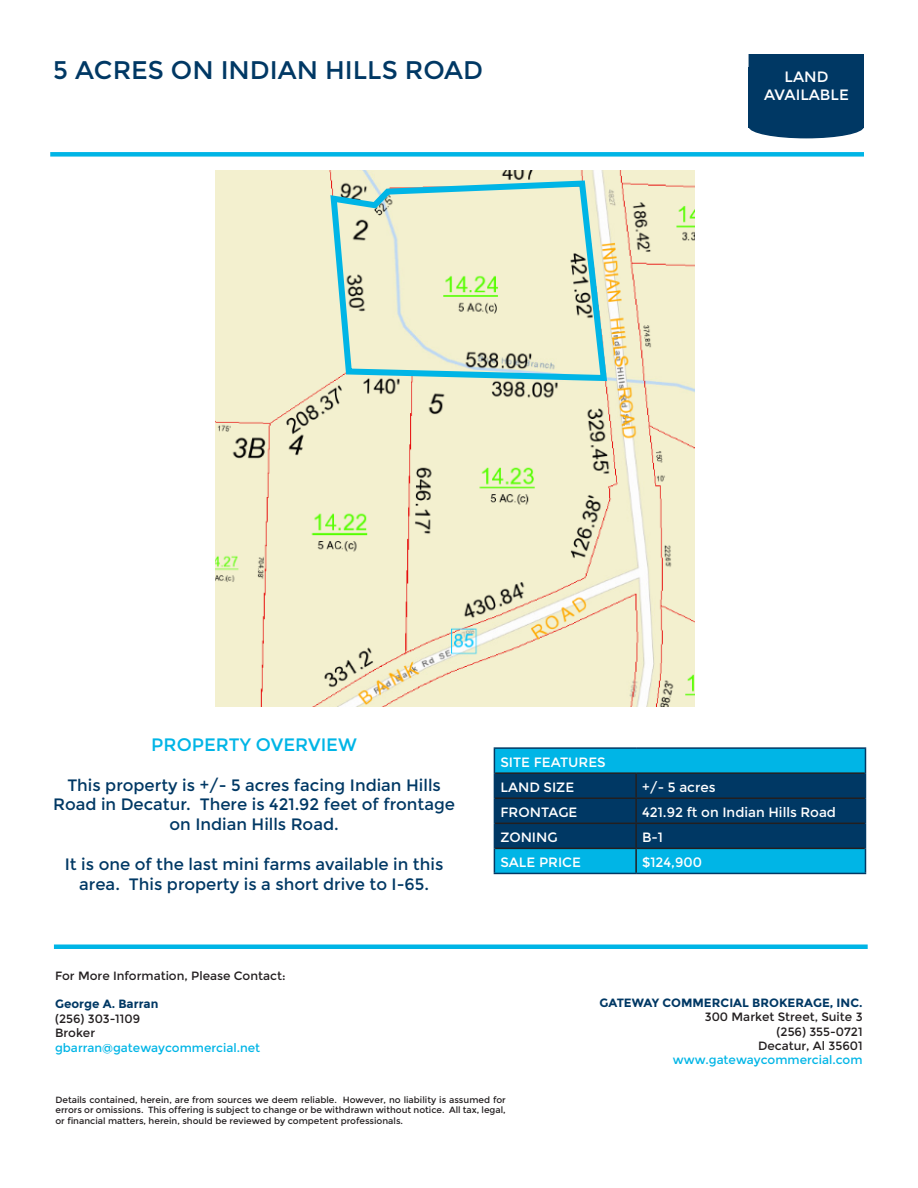
<style>
.page{position:relative;width:918px;height:1188px;background:#fff}
.page>*{position:absolute;margin:0;border:0;box-sizing:border-box;transform-origin:0 0}
.t1{font:25.5px "Montserrat";color:#003864}
.t2{font:18px "Montserrat";color:#00b5e6}
.t3{font:16.5px/19.8px "Montserrat";color:#003864;text-align:center}
.t4{font:15px "Montserrat";color:#fff}
.t5{font:13.5px "Montserrat";color:#fff}
.t6{font:12px/14.4px "Montserrat";color:#231f20}
.t7{font:12px "Montserrat";color:#00b5e6}
.t8{font:700 12px "Montserrat";color:#003864}
.t9{font:9px/10.8px "Montserrat";color:#231f20;text-align:justify}
</style>
<div class="page">
<div style="left:749px;top:54px;width:115px;height:73px;background:#003864"></div>
<div style="left:749px;top:115px;width:114px;height:23px;background:#003864;border-radius:50%"></div>
<div style="left:749px;top:114px;width:115px;height:24px;border:2px solid #003864;border-radius:50%"></div>
<div style="left:749px;top:67px;width:115px;height:61px;background:#003864"></div>
<hr style="left:494px;top:747px;width:142px;height:2px;background:#003864">
<hr style="left:636px;top:747px;width:230px;height:2px;background:#003864">
<svg style="left:494px;top:749px;width:372px;height:124px;background:#006896"></svg>
<hr style="left:494px;top:873px;width:142px;height:1px;background:#003864">
<hr style="left:636px;top:873px;width:230px;height:1px;background:#003864">
<hr style="left:495px;top:772px;width:141px;height:2px;background:#231f20">
<hr style="left:636px;top:772px;width:229px;height:2px;background:#231f20">
<hr style="left:635px;top:774px;width:2px;height:23px;background:#231f20">
<hr style="left:495px;top:797px;width:141px;height:2px;background:#231f20">
<hr style="left:636px;top:797px;width:229px;height:2px;background:#231f20">
<hr style="left:635px;top:799px;width:2px;height:24px;background:#231f20">
<hr style="left:495px;top:823px;width:141px;height:1px;background:#231f20">
<hr style="left:636px;top:823px;width:229px;height:1px;background:#231f20">
<hr style="left:635px;top:824px;width:2px;height:24px;background:#231f20">
<hr style="left:495px;top:848px;width:141px;height:1px;background:#231f20">
<hr style="left:636px;top:848px;width:229px;height:1px;background:#231f20">
<hr style="left:635px;top:849px;width:2px;height:24px;background:#231f20">
<div style="left:50px;top:152px;width:814px;height:5px;background:#00b5e6"></div>
<div style="left:54px;top:944px;width:814px;height:5px;background:#00b5e6"></div>
<img style="left:215px;top:170px;width:480px;height:537px">
<svg style="left:327px;top:177px;width:283px;height:207px;background:#d5e4cb"></svg>
<p class="t1" style="left:53px;top:56px;width:431px">5 ACRES ON INDIAN HILLS ROAD</p>
<p class="t4" style="left:785px;top:68px;width:45px">LAND</p>
<p class="t4" style="left:764px;top:86px;width:86px">AVAILABLE</p>
<p class="t2" style="left:151px;top:734px;width:207px">PROPERTY OVERVIEW</p>
<p class="t3" style="left:53px;top:775px;width:403px">This property is +/- 5 acres facing Indian Hills<br>Road in Decatur. There is 421.92 feet of frontage on Indian Hills Road.</p>
<p class="t3" style="left:65px;top:854px;width:380px">It is one of the last mini farms available in this area. This property is a short drive to I-65.</p>
<h3 class="t6" style="left:55px;top:968px;width:232px">For More Information, Please Contact:</h3>
<h3 class="t8" style="left:55px;top:997px;width:105px">George A. Barran</h3>
<h3 class="t6" style="left:55px;top:1012px;width:87px">(256) 303-1109<br>Broker</h3>
<h3 class="t7" style="left:55px;top:1040px;width:207px">gbarran@gatewaycommercial.net</h3>
<p class="t5" style="left:500px;top:755px;width:107px">SITE FEATURES</p>
<p class="t5" style="left:500px;top:780px;width:75px">LAND SIZE</p>
<p class="t5" style="left:642px;top:780px;width:75px">+/- 5 acres</p>
<p class="t5" style="left:500px;top:805px;width:79px">FRONTAGE</p>
<p class="t5" style="left:642px;top:805px;width:195px">421.92 ft on Indian Hills Road</p>
<p class="t5" style="left:500px;top:830px;width:59px">ZONING</p>
<p class="t5" style="left:642px;top:830px;width:22px">B-1</p>
<p class="t5" style="left:500px;top:855px;width:82px">SALE PRICE</p>
<p class="t5" style="left:642px;top:855px;width:61px">$124,900</p>
<h3 class="t8" style="left:599px;top:995px;width:265px">GATEWAY COMMERCIAL BROKERAGE, INC.</h3>
<h3 class="t6" style="left:705px;top:1010px;width:159px;text-align:right">300 Market Street, Suite 3 (256) 355-0721<br>Decatur, Al 35601</h3>
<h3 class="t7" style="left:673px;top:1053px;width:191px">www.gatewaycommercial.com</h3>
<p class="t9" style="left:55px;top:1094px;width:452px">Details contained, herein, are from sources we deem reliable. However, no liability is assumed for errors or omissions. This offering is subject to change or be withdrawn without notice. All tax, legal, or financial matters, herein, should be reviewed by competent professionals.</p>
</div>
